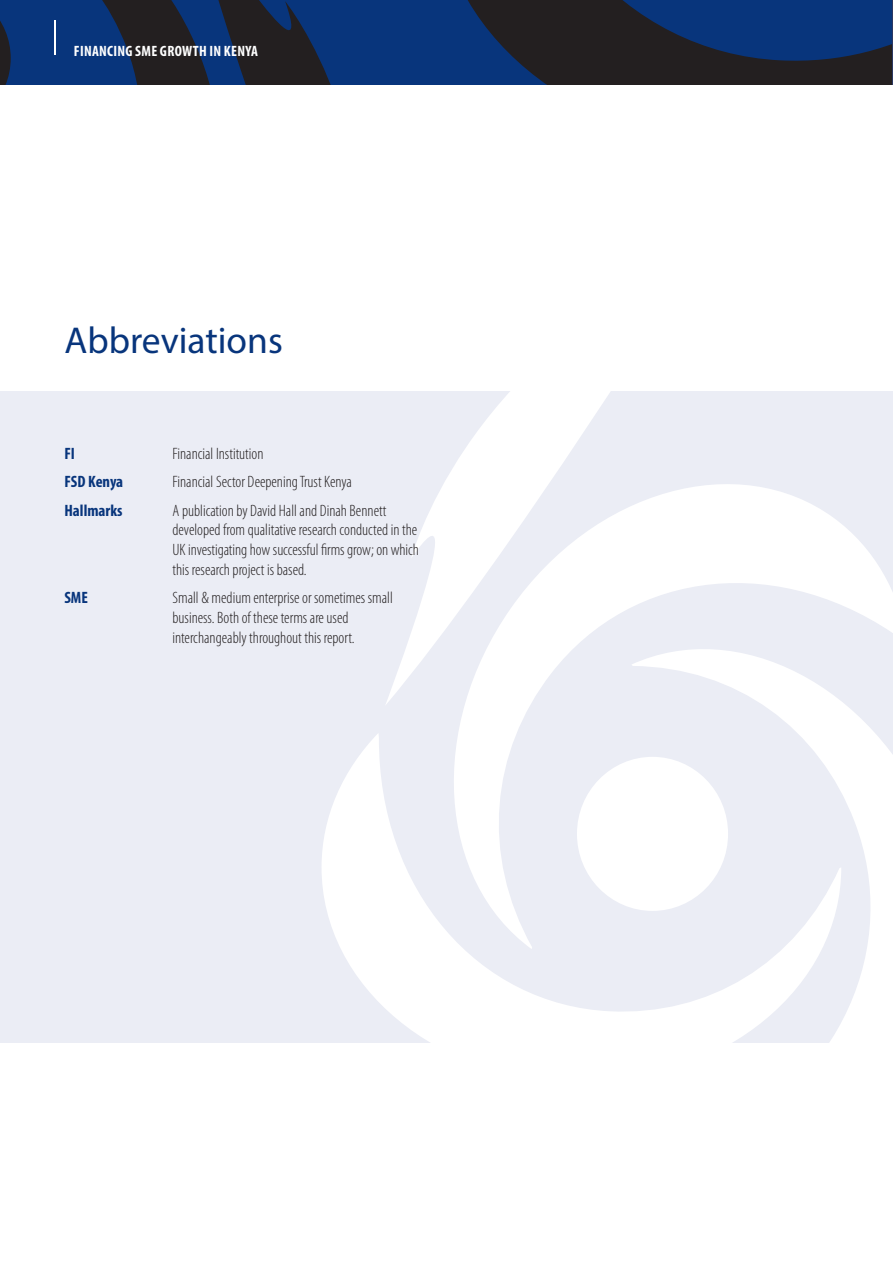
<style>
.page{position:relative;width:893px;height:1263px;background:#fff}
.page>*{position:absolute;margin:0;border:0;box-sizing:border-box;transform-origin:0 0}
.t1{font:37.5px "Myriad Pro";color:#08357c}
.FSD_body_text{font:300 condensed 16.5px/19.8px "Myriad Pro";color:#231f20}
.FSD_body_text-2{font:700 condensed 16.5px "Myriad Pro";color:#08357c}
.t2{font:700 condensed 15px "Myriad Pro";letter-spacing:.02em;color:#fff}
</style>
<div class="page">
<div style="left:0;top:0;width:893px;height:85px;background:#08357c"></div>
<svg style="left:0;top:0;width:331px;height:85px"></svg>
<svg style="left:468px;top:0;width:424px;height:85px"></svg>
<div style="left:0;top:391px;width:893px;height:652px;background:#ebedf5"></div>
<svg style="left:322px;top:391px;width:571px;height:652px"></svg>
<hr style="left:54px;top:20px;width:2px;height:34px;background:#fff">
<hr style="left:892px;top:0;width:1px;height:85px;background:#2c3862">
<p class="t2" style="left:74px;top:42px;width:186px">FINANCING SME GROWTH IN KENYA</p>
<p class="t1" style="left:64px;top:317px;width:220px">Abbreviations</p>
<p class="FSD_body_text-2" style="left:64px;top:443px;width:12px">FI</p>
<p class="FSD_body_text" style="left:172px;top:444px;width:93px">Financial Institution</p>
<p class="FSD_body_text-2" style="left:64px;top:471px;width:60px">FSD Kenya</p>
<p class="FSD_body_text" style="left:172px;top:472px;width:181px">Financial Sector Deepening Trust Kenya</p>
<p class="FSD_body_text-2" style="left:64px;top:500px;width:60px">Hallmarks</p>
<p class="FSD_body_text" style="left:172px;top:500px;width:248px">A publication by David Hall and Dinah Bennett developed from qualitative research conducted in the UK investigating how successful firms grow; on which this research project is based.</p>
<p class="FSD_body_text-2" style="left:64px;top:587px;width:25px">SME</p>
<p class="FSD_body_text" style="left:172px;top:588px;width:222px">Small &amp; medium enterprise or sometimes small business. Both of these terms are used interchangeably throughout this report.</p>
</div>
